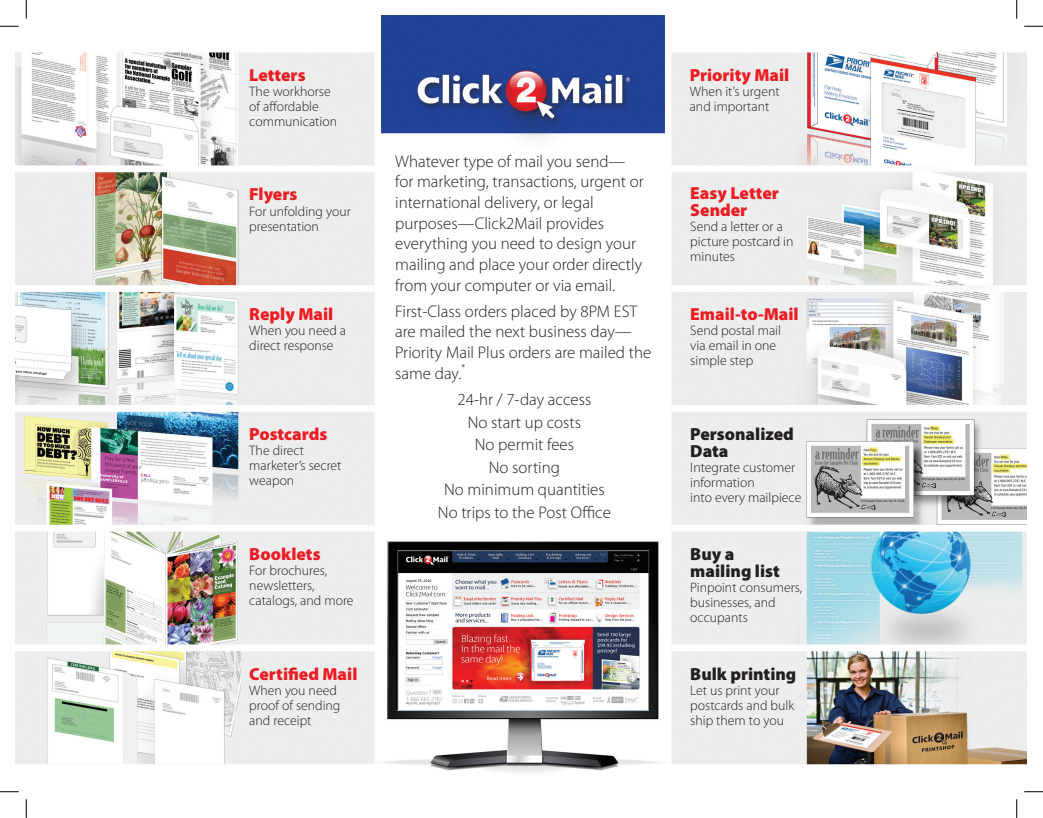
<style>
.page{position:relative;width:1043px;height:818px;background:#fff}
.page>*{position:absolute;margin:0;border:0;box-sizing:border-box;transform-origin:0 0}
.t1{font:900 17.5px/17.5px "Myriad Pro";color:#ee1d23}
.t2{font:900 17.5px/17.5px "Myriad Pro";color:#231f20}
.t3{font:300 16.88px/20.6px "Myriad Pro";color:#231f20}
.t4{font:300 13.75px/15px "Myriad Pro";color:#231f20}
.t5{font:300 9.88px "Myriad Pro";color:#231f20}
</style>
<div class="page">
<img style="left:15px;top:15px;width:1011px;height:787px">
<svg style="left:0;top:25px;width:19px;height:2px"></svg>
<svg style="left:1024px;top:25px;width:18px;height:2px"></svg>
<svg style="left:0;top:790px;width:19px;height:2px"></svg>
<svg style="left:1024px;top:790px;width:18px;height:2px"></svg>
<svg style="left:25px;top:0;width:2px;height:19px"></svg>
<svg style="left:25px;top:799px;width:2px;height:19px"></svg>
<svg style="left:1015px;top:0;width:2px;height:19px"></svg>
<svg style="left:1015px;top:799px;width:2px;height:19px"></svg>
<p class="t1" style="left:249px;top:66px;width:58px">Letters</p>
<p class="t4" style="left:249px;top:84px;width:89px">The workhorse of affordable communication</p>
<p class="t1" style="left:249px;top:186px;width:50px">Flyers</p>
<p class="t4" style="left:249px;top:204px;width:103px">For unfolding your presentation</p>
<p class="t1" style="left:249px;top:305px;width:85px">Reply Mail</p>
<p class="t4" style="left:249px;top:323px;width:98px">When you need a direct response</p>
<p class="t1" style="left:249px;top:425px;width:79px">Postcards</p>
<p class="t4" style="left:249px;top:443px;width:94px">The direct marketer’s secret weapon</p>
<p class="t1" style="left:249px;top:545px;width:73px">Booklets</p>
<p class="t4" style="left:249px;top:563px;width:106px">For brochures, newsletters, catalogs, and more</p>
<p class="t1" style="left:249px;top:665px;width:110px">Certified Mail</p>
<p class="t4" style="left:249px;top:682px;width:93px">When you need proof of sending and receipt</p>
<p class="t3" style="left:395px;top:151px;width:250px">Whatever type of mail you send— for marketing, transactions, urgent or international delivery, or legal purposes—Click2Mail provides everything you need to design your mailing and place your order directly from your computer or via email.</p>
<p class="t3" style="left:395px;top:301px;width:257px">First-Class orders placed by 8PM EST are mailed the next business day—<br>Priority Mail Plus orders are mailed the same day.</p>
<p class="t5" style="left:461px;top:362px;width:5px">*</p>
<p class="t3" style="left:438px;top:388px;width:174px;line-height:22.5px;text-align:center">24-hr / 7-day access<br>No start up costs<br>No permit fees<br>No sorting<br>No minimum quantities<br>No trips to the Post Office</p>
<p class="t1" style="left:689px;top:66px;width:101px">Priority Mail</p>
<p class="t4" style="left:689px;top:84px;width:91px">When it’s urgent and important</p>
<p class="t1" style="left:690px;top:184px;width:90px">Easy Letter<br>Sender</p>
<p class="t4" style="left:690px;top:219px;width:105px">Send a letter or a picture postcard in minutes</p>
<p class="t1" style="left:690px;top:305px;width:110px">Email-to-Mail</p>
<p class="t4" style="left:690px;top:323px;width:92px">Send postal mail via email in one simple step</p>
<p class="t2" style="left:690px;top:425px;width:105px">Personalized<br>Data</p>
<p class="t4" style="left:690px;top:460px;width:113px">Integrate customer information<br>into every mailpiece</p>
<p class="t2" style="left:690px;top:545px;width:91px">Buy a mailing list</p>
<p class="t4" style="left:690px;top:580px;width:113px">Pinpoint consumers, businesses, and occupants</p>
<p class="t2" style="left:690px;top:665px;width:107px">Bulk printing</p>
<p class="t4" style="left:690px;top:682px;width:105px">Let us print your postcards and bulk ship them to you</p>
</div>
